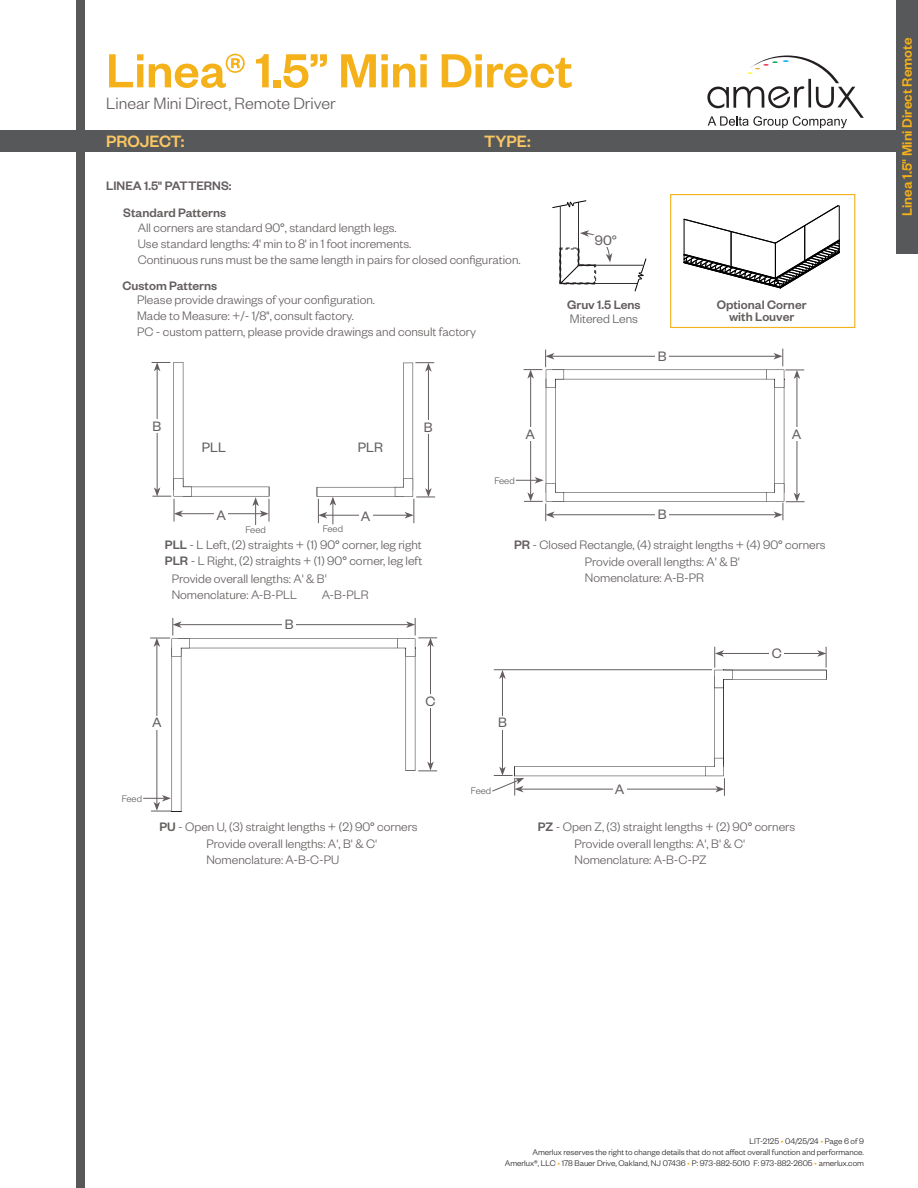
<style>
.page{position:relative;width:918px;height:1188px;background:#fff}
.page>*{position:absolute;margin:0;border:0;box-sizing:border-box;transform-origin:0 0}
.t1{font:500 52.5px "Founders Grotesk";color:#f4b119}
.t2{font:300 18px "Founders Grotesk";color:#645e5e}
.t3{font:500 18px "Founders Grotesk";color:#f9c664}
.t4{font:500 15px "Founders Grotesk";color:#f4b119}
.t5{font:15px "Founders Grotesk";color:#645e5e}
.t6{font:300 13.5px "Founders Grotesk";color:#645e5e}
.t7{font:500 13.5px "Founders Grotesk";color:#645e5e}
.t8{font:300 10.5px "Founders Grotesk";letter-spacing:.005em;color:#645e5e}
.t9{font:300 9px/10.8px "Founders Grotesk";color:#231f20;text-align:right}
.s1{font-weight:400}
.s2{font-weight:500}
.s3{color:#f4b119}
</style>
<div class="page">
<svg style="left:707px;top:56px;width:157px;height:72px"></svg>
<div style="left:0;top:130px;width:918px;height:22px;background:#57585a"></div>
<div style="left:76px;top:0;width:10px;height:1188px;background:#57585a"></div>
<div style="left:896px;top:0;width:22px;height:254px;background:#57585a"></div>
<svg style="left:143px;top:618px;width:294px;height:194px"></svg>
<svg style="left:152px;top:362px;width:118px;height:163px"></svg>
<svg style="left:492px;top:647px;width:335px;height:149px"></svg>
<svg style="left:317px;top:362px;width:118px;height:162px"></svg>
<svg style="left:516px;top:349px;width:289px;height:172px"></svg>
<div style="left:150px;top:419px;width:14px;height:14px;background:#fff"></div>
<div style="left:421px;top:420px;width:14px;height:14px;background:#fff"></div>
<div style="left:524px;top:427px;width:13px;height:14px;background:#fff"></div>
<div style="left:790px;top:427px;width:13px;height:14px;background:#fff"></div>
<div style="left:150px;top:716px;width:14px;height:13px;background:#fff"></div>
<div style="left:423px;top:694px;width:15px;height:14px;background:#fff"></div>
<div style="left:770px;top:647px;width:14px;height:13px;background:#fff"></div>
<div style="left:495px;top:716px;width:14px;height:13px;background:#fff"></div>
<hr style="left:560px;top:206px;width:1px;height:65px;background:#231f20">
<hr style="left:578px;top:202px;width:1px;height:69px;background:#231f20">
<svg style="left:634px;top:258px;width:13px;height:33px"></svg>
<svg style="left:552px;top:200px;width:35px;height:8px"></svg>
<hr style="left:594px;top:283px;width:44px;height:1px;background:#231f20">
<hr style="left:578px;top:265px;width:66px;height:1px;background:#231f20">
<svg style="left:559px;top:230px;width:53px;height:54px"></svg>
<div style="left:594px;top:235px;width:24px;height:11px;background:#fff"></div>
<svg style="left:684px;top:206px;width:156px;height:83px"></svg>
<div style="left:670px;top:194px;width:185px;height:134px;border:1px solid #f4b119"></div>
<h1 class="t1" style="left:106px;top:38px;width:468px">Linea® 1.5” Mini Direct</h1>
<h2 class="t2" style="left:106px;top:92px;width:231px">Linear Mini Direct, Remote Driver</h2>
<h2 class="t3" style="left:106px;top:130px;width:80px">PROJECT:</h2>
<h2 class="t3" style="left:484px;top:130px;width:48px">TYPE:</h2>
<p class="t7" style="left:106px;top:177px;width:127px">LINEA 1.5" PATTERNS:</p>
<p class="t7" style="left:123px;top:204px;width:104px">Standard Patterns</p>
<p class="t6" style="left:138px;top:219px;width:260px">All corners are standard 90<span class="s1">°</span>, standard length legs.</p>
<p class="t6" style="left:138px;top:235px;width:275px">Use standard lengths: 4' min to 8' in 1 foot increments.</p>
<p class="t6" style="left:138px;top:252px;width:384px">Continuous runs must be the same length in pairs for closed configuration.</p>
<p class="t6" style="left:137px;top:292px;width:239px">Please provide drawings of your configuration.</p>
<p class="t6" style="left:137px;top:308px;width:218px">Made to Measure: +/- 1/8", consult factory.</p>
<p class="t6" style="left:137px;top:324px;width:341px">PC - custom pattern, please provide drawings and consult factory</p>
<p class="t7" style="left:123px;top:277px;width:96px">Custom Patterns</p>
<p class="t5" style="left:595px;top:231px;width:24px">90°</p>
<p class="t7" style="left:567px;top:296px;width:75px">Gruv 1.5 Lens</p>
<p class="t6" style="left:570px;top:310px;width:70px">Mitered Lens</p>
<p class="t5" style="left:658px;top:347px;width:10px">B</p>
<p class="t7" style="left:717px;top:296px;width:91px">Optional Corner</p>
<p class="t7" style="left:729px;top:308px;width:67px">with Louver</p>
<p class="t5" style="left:152px;top:417px;width:10px">B</p>
<p class="t5" style="left:424px;top:418px;width:10px">B</p>
<p class="t5" style="left:202px;top:438px;width:26px">PLL</p>
<p class="t5" style="left:358px;top:438px;width:27px">PLR</p>
<p class="t5" style="left:217px;top:506px;width:11px">A</p>
<p class="t8" style="left:245px;top:523px;width:22px">Feed</p>
<p class="t8" style="left:323px;top:522px;width:22px">Feed</p>
<p class="t5" style="left:361px;top:507px;width:11px">A</p>
<p class="t6" style="left:165px;top:537px;width:258px"><span class="s2">PLL</span> - L Left, (2) straights + (1) 90<span class="s1">°</span> corner, leg right</p>
<p class="t6" style="left:165px;top:553px;width:259px"><span class="s2">PLR</span> - L Right, (2) straights + (1) 90<span class="s1">°</span> corner, leg left</p>
<p class="t6" style="left:172px;top:570px;width:157px">Provide overall lengths: A' &amp; B'</p>
<p class="t6" style="left:172px;top:587px;width:127px">Nomenclature: A-B-PLL</p>
<p class="t6" style="left:322px;top:587px;width:48px">A-B-PLR</p>
<p class="t5" style="left:152px;top:713px;width:11px">A</p>
<p class="t5" style="left:285px;top:615px;width:10px">B</p>
<p class="t5" style="left:426px;top:692px;width:11px">C</p>
<p class="t8" style="left:122px;top:792px;width:22px">Feed</p>
<p class="t6" style="left:159px;top:818px;width:260px"><span class="s2">PU</span> - Open U, (3) straight lengths + (2) 90<span class="s1">°</span> corners</p>
<p class="t6" style="left:206px;top:835px;width:172px">Provide overall lengths: A', B' &amp; C'</p>
<p class="t6" style="left:206px;top:851px;width:135px">Nomenclature: A-B-C-PU</p>
<p class="t5" style="left:526px;top:425px;width:11px">A</p>
<p class="t5" style="left:792px;top:425px;width:11px">A</p>
<p class="t8" style="left:494px;top:474px;width:22px">Feed</p>
<p class="t5" style="left:658px;top:506px;width:10px">B</p>
<p class="t6" style="left:514px;top:537px;width:313px"><span class="s2">PR</span> - Closed Rectangle, (4) straight lengths + (4) 90<span class="s1">°</span> corners</p>
<p class="t5" style="left:498px;top:713px;width:10px">B</p>
<p class="t8" style="left:471px;top:785px;width:22px">Feed</p>
<p class="t6" style="left:585px;top:554px;width:157px">Provide overall lengths: A' &amp; B'</p>
<p class="t6" style="left:585px;top:570px;width:121px">Nomenclature: A-B-PR</p>
<p class="t5" style="left:772px;top:644px;width:11px">C</p>
<p class="t5" style="left:615px;top:780px;width:11px">A</p>
<p class="t6" style="left:538px;top:818px;width:259px"><span class="s2">PZ</span> - Open Z, (3) straight lengths + (2) 90<span class="s1">°</span> corners</p>
<p class="t6" style="left:575px;top:835px;width:172px">Provide overall lengths: A', B' &amp; C'</p>
<p class="t6" style="left:575px;top:851px;width:134px">Nomenclature: A-B-C-PZ</p>
<p class="t4" style="left:898px;top:216px;width:180px;rotate:-90deg">Linea 1.5" Mini Direct Remote</p>
<p class="t9" style="left:505px;top:1135px;width:361px">LIT-2125 <span class="s3">•</span> 04/25/24 <span class="s3">•</span> Page 6 of 9<br>Amerlux reserves the right to change details that do not affect overall function and performance.<br>Amerlux®, LLC <span class="s3">•</span> 178 Bauer Drive, Oakland, NJ 07436 <span class="s3">•</span> P: 973-882-5010 F: 973-882-2605 <span class="s3">•</span> amerlux.com</p>
</div>
